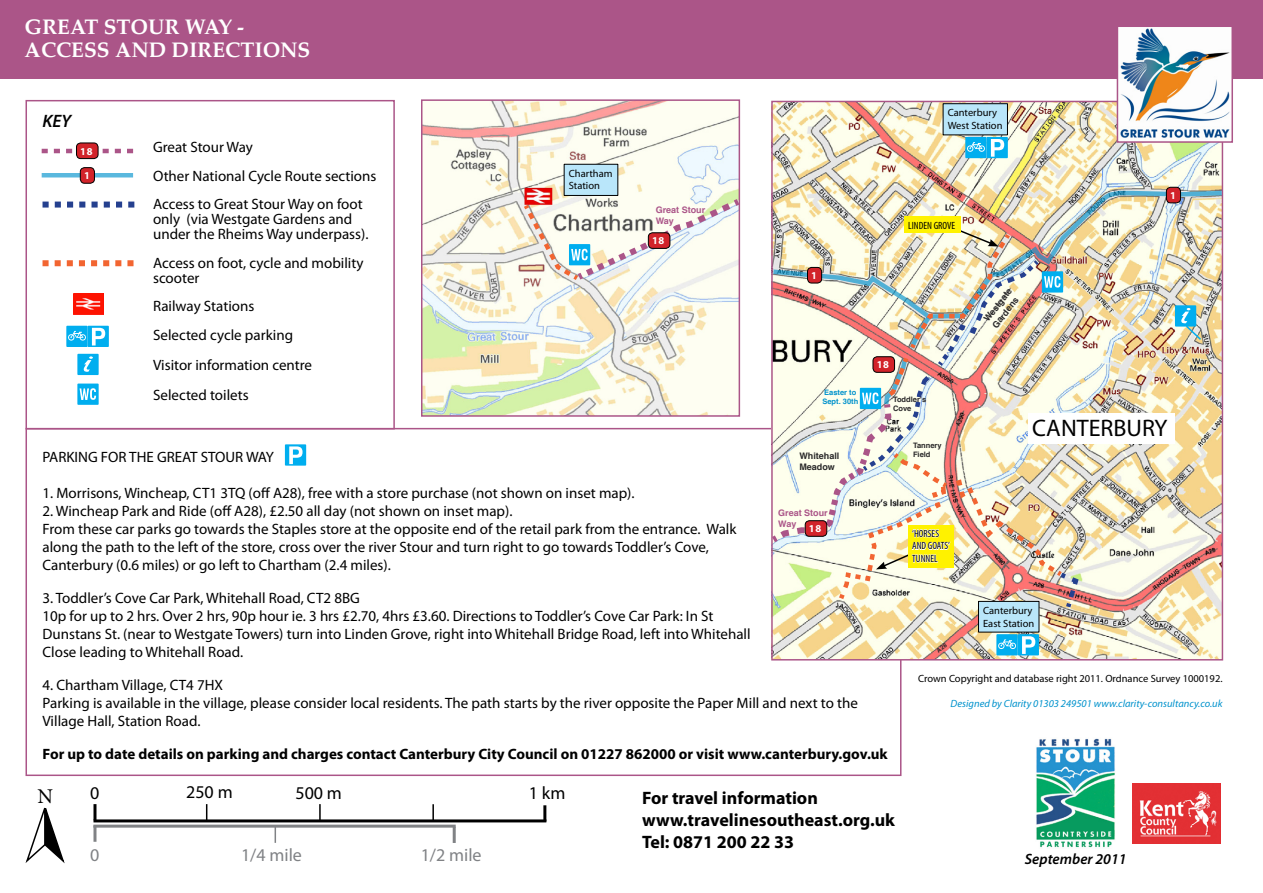
<style>
.page{position:relative;width:1263px;height:893px;background:#fff}
.page>*{position:absolute;margin:0;border:0;box-sizing:border-box;transform-origin:0 0}
.t1{font:24px "Myriad Pro";color:#000}
.t2{font:700 21px/22.5px "Palatino";color:#fff}
.t3{font:21px "Minion Pro";color:#000}
.t4{font:700 18px/21.6px "Myriad Pro";color:#000}
.t5{font:18px "Myriad Pro";color:#808285}
.t6{font:18px "Myriad Pro";color:#000}
.t7{font:italic 600 18px "Myriad Pro";color:#000}
.t8{font:15px/18px "Myriad Pro";color:#000}
.t9{font:700 15px "Myriad Pro";color:#000}
.t10{font:italic 600 15px "Myriad Pro";color:#000}
.t11{font:10.5px/12.6px "Myriad Pro";color:#000}
.t12{font:italic 10.5px "Myriad Pro";color:#0092cc}
.t13{font:condensed 10.5px/12.6px "Myriad Pro";color:#000}
.t14{font:700 10.5px "Myriad Pro";letter-spacing:.06em;color:#fff}
.t15{font:700 9px/10.8px "Helvetica";color:#292829}
.t16{font:700 9px/10.8px "Helvetica";color:#ab5588}
.t17{font:700 7.5px/9px "Helvetica";color:#292829}
.t18{font:700 7.5px/9px "Helvetica";color:#0092cc}
</style>
<div class="page">
<div style="left:26px;top:100px;width:369px;height:329px;border:2px solid #ab5588"></div>
<div style="left:26px;top:428px;width:875px;height:348px;border:2px solid #ab5588"></div>
<div style="left:0;top:0;width:1263px;height:79px;background:#ab5588"></div>
<svg style="left:43px;top:260px;width:91px;height:6px"></svg>
<svg style="left:43px;top:202px;width:91px;height:6px"></svg>
<img style="left:1132px;top:783px;width:89px;height:60px">
<hr style="left:93px;top:819px;width:453px;height:3px;background:#000">
<hr style="left:93px;top:804px;width:3px;height:16px;background:#000">
<hr style="left:543px;top:805px;width:3px;height:16px;background:#000">
<svg style="left:319px;top:804px;width:2px;height:16px"></svg>
<svg style="left:206px;top:804px;width:1px;height:15px"></svg>
<svg style="left:432px;top:804px;width:2px;height:16px"></svg>
<hr style="left:93px;top:825px;width:363px;height:3px;background:#808285">
<hr style="left:453px;top:827px;width:3px;height:16px;background:#808285">
<hr style="left:93px;top:826px;width:3px;height:16px;background:#808285">
<svg style="left:275px;top:828px;width:1px;height:15px"></svg>
<div style="left:77px;top:354px;width:22px;height:21px;background:#00aeef"></div>
<svg style="left:83px;top:356px;width:10px;height:16px"></svg>
<div style="left:285px;top:444px;width:21px;height:22px;background:#00aeef"></div>
<svg style="left:289px;top:446px;width:14px;height:18px"></svg>
<hr style="left:42px;top:173px;width:91px;height:4px;background:#5ab8de">
<div style="left:80px;top:168px;width:14px;height:15px;background:#d2232a;border-radius:4px"></div>
<div style="left:80px;top:167px;width:15px;height:17px;border:1px solid #000;border-radius:4px"></div>
<img style="left:1036px;top:738px;width:79px;height:110px">
<img style="left:73px;top:293px;width:30px;height:22px">
<div style="left:77px;top:384px;width:22px;height:21px;background:#00aeef"></div>
<svg style="left:80px;top:388px;width:16px;height:12px"></svg>
<svg style="left:88px;top:326px;width:21px;height:21px"></svg>
<svg style="left:92px;top:328px;width:13px;height:17px"></svg>
<div style="left:66px;top:326px;width:22px;height:21px;background:#00aeef"></div>
<svg style="left:68px;top:331px;width:18px;height:10px"></svg>
<svg style="left:42px;top:149px;width:91px;height:4px"></svg>
<div style="left:76px;top:143px;width:22px;height:16px;background:#d2232a;border-radius:4px"></div>
<div style="left:76px;top:143px;width:22px;height:16px;border:1px solid #000;border-radius:4px"></div>
<img style="left:773px;top:103px;width:448px;height:555px">
<div style="left:1028px;top:414px;width:146px;height:30px;background:#fff"></div>
<svg style="left:25px;top:807px;width:40px;height:56px"></svg>
<div style="left:1175px;top:305px;width:21px;height:22px;background:#00aeef"></div>
<div style="left:943px;top:104px;width:64px;height:31px;background:#b9e6fa"></div>
<div style="left:943px;top:103px;width:65px;height:32px;border:1px solid #000"></div>
<div style="left:978px;top:601px;width:61px;height:31px;background:#b9e6fa"></div>
<img style="left:772px;top:189px;width:451px;height:131px">
<div style="left:1166px;top:187px;width:14px;height:16px;background:#d2232a;border-radius:4px"></div>
<div style="left:1166px;top:187px;width:15px;height:16px;border:1px solid #000;border-radius:4px"></div>
<div style="left:1018px;top:634px;width:21px;height:21px;background:#00aeef"></div>
<svg style="left:1022px;top:636px;width:13px;height:18px"></svg>
<div style="left:996px;top:634px;width:22px;height:21px;background:#00aeef"></div>
<svg style="left:998px;top:639px;width:18px;height:10px"></svg>
<svg style="left:986px;top:137px;width:22px;height:21px"></svg>
<svg style="left:991px;top:139px;width:13px;height:18px"></svg>
<div style="left:965px;top:137px;width:21px;height:21px;background:#00aeef"></div>
<svg style="left:967px;top:142px;width:18px;height:10px"></svg>
<img style="left:765px;top:227px;width:316px;height:385px">
<img style="left:424px;top:102px;width:313px;height:312px">
<div style="left:421px;top:99px;width:319px;height:318px;border:2px solid #ab5588"></div>
<svg style="left:520px;top:194px;width:221px;height:91px"></svg>
<div style="left:648px;top:233px;width:22px;height:15px;background:#d2232a;border-radius:4px"></div>
<div style="left:648px;top:232px;width:22px;height:17px;border:1px solid #000;border-radius:4px"></div>
<div style="left:564px;top:164px;width:54px;height:31px;background:#b9e6fa"></div>
<div style="left:564px;top:164px;width:54px;height:32px;border:1px solid #000"></div>
<img style="left:1120px;top:29px;width:110px;height:111px">
<div style="left:1117px;top:26px;width:116px;height:117px;border:2px solid #ab5588"></div>
<svg style="left:1181px;top:308px;width:21px;height:33px"></svg>
<svg style="left:936px;top:643px;width:11px;height:10px"></svg>
<h2 class="t2" style="left:25px;top:15px;width:287px">GREAT STOUR WAY -<br>ACCESS AND DIRECTIONS</h2>
<p class="t7" style="left:43px;top:109px;width:30px">KEY</p>
<p class="t14" style="left:80px;top:144px;width:14px">18</p>
<p class="t14" style="left:84px;top:169px;width:7px">1</p>
<p class="t8" style="left:153px;top:133px;width:225px;line-height:28.5px">Great Stour Way<br>Other National Cycle Route sections<br>Access to Great Stour Way on foot</p>
<p class="t8" style="left:153px;top:212px;width:217px;line-height:15px">only (via Westgate Gardens and under the Rheims Way underpass).</p>
<p class="t8" style="left:153px;top:255px;width:212px;line-height:15px">Access on foot, cycle and mobility scooter</p>
<p class="t8" style="left:153px;top:292px;width:142px;line-height:28.5px">Railway Stations<br>Selected cycle parking</p>
<p class="t8" style="left:153px;top:350px;width:161px;line-height:30px">Visitor information centre<br>Selected toilets</p>
<p class="t11" style="left:569px;top:167px;width:45px">Chartham<br>Station</p>
<p class="t16" style="left:656px;top:205px;width:51px">Great Stour<br>Way</p>
<p class="t14" style="left:652px;top:234px;width:14px">18</p>
<p class="t11" style="left:948px;top:106px;width:56px">Canterbury<br>West Station</p>
<p class="t14" style="left:811px;top:269px;width:7px">1</p>
<p class="t13" style="left:908px;top:219px;width:49px">LINDEN GROVE</p>
<p class="t18" style="left:822px;top:388px;width:37px">Easter to<br>Sept. 30th</p>
<p class="t14" style="left:877px;top:358px;width:14px">18</p>
<p class="t17" style="left:893px;top:395px;width:35px">Toddler’s<br>Cove</p>
<p class="t15" style="left:981px;top:317px;width:41px;rotate:-52deg">Westgate<br>Gardens</p>
<p class="t14" style="left:1170px;top:189px;width:7px">1</p>
<h1 class="t1" style="left:1032px;top:413px;width:137px">CANTERBURY</h1>
<p class="t17" style="left:913px;top:441px;width:30px">Tannery</p>
<p class="t8" style="left:43px;top:448px;width:233px">PARKING FOR THE GREAT STOUR WAY</p>
<p class="t8" style="left:43px;top:484px;width:594px">1. Morrisons, Wincheap, CT1 3TQ (off A28), free with a store purchase (not shown on inset map).</p>
<p class="t8" style="left:43px;top:502px;width:695px">2. Wincheap Park and Ride (off A28), £2.50 all day (not shown on inset map).<br>From these car parks go towards the Staples store at the opposite end of the retail park from the entrance. Walk along the path to the left of the store, cross over the river Stour and turn right to go towards Toddler’s Cove, Canterbury (0.6 miles) or go left to Chartham (2.4 miles).</p>
<p class="t8" style="left:43px;top:589px;width:710px">3. Toddler’s Cove Car Park, Whitehall Road, CT2 8BG<br>10p for up to 2 hrs. Over 2 hrs, 90p hour ie. 3 hrs £2.70, 4hrs £3.60. Directions to Toddler’s Cove Car Park: In St Dunstans St. (near to Westgate Towers) turn into Linden Grove, right into Whitehall Bridge Road, left into Whitehall Close leading to Whitehall Road.</p>
<p class="t8" style="left:43px;top:676px;width:817px">4. Chartham Village, CT4 7HX<br>Parking is available in the village, please consider local residents. The path starts by the river opposite the Paper Mill and next to the<br>Village Hall, Station Road.</p>
<p class="t9" style="left:43px;top:744px;width:847px">For up to date details on parking and charges contact Canterbury City Council on 01227 862000 or visit www.canterbury.gov.uk</p>
<p class="t15" style="left:799px;top:451px;width:42px">Whitehall</p>
<p class="t17" style="left:913px;top:450px;width:19px">Field</p>
<p class="t15" style="left:799px;top:462px;width:37px">Meadow</p>
<p class="t16" style="left:778px;top:507px;width:51px">Great Stour<br>Way</p>
<p class="t14" style="left:809px;top:522px;width:14px">18</p>
<p class="t13" style="left:912px;top:527px;width:39px">‘HORSES<br>AND GOATS’<br>TUNNEL</p>
<p class="t11" style="left:983px;top:604px;width:53px">Canterbury<br>East Station</p>
<p class="t11" style="left:918px;top:672px;width:306px">Crown Copyright and database right 2011. Ordnance Survey 1000192.</p>
<p class="t12" style="left:950px;top:697px;width:273px">Designed by Clarity 01303 249501 www.clarity-consultancy.co.uk</p>
<h2 class="t3" style="left:37px;top:782px;width:17px">N</h2>
<p class="t6" style="left:90px;top:782px;width:11px">0</p>
<p class="t6" style="left:186px;top:781px;width:48px">250 m</p>
<p class="t6" style="left:295px;top:782px;width:48px">500 m</p>
<p class="t6" style="left:529px;top:782px;width:38px">1 km</p>
<p class="t4" style="left:642px;top:787px;width:254px">For travel information www.travelinesoutheast.org.uk<br>Tel: 0871 200 22 33</p>
<p class="t5" style="left:90px;top:844px;width:11px">0</p>
<p class="t5" style="left:241px;top:844px;width:62px">1/4 mile</p>
<p class="t5" style="left:421px;top:844px;width:62px">1/2 mile</p>
<p class="t10" style="left:1025px;top:850px;width:103px">September 2011</p>
</div>
